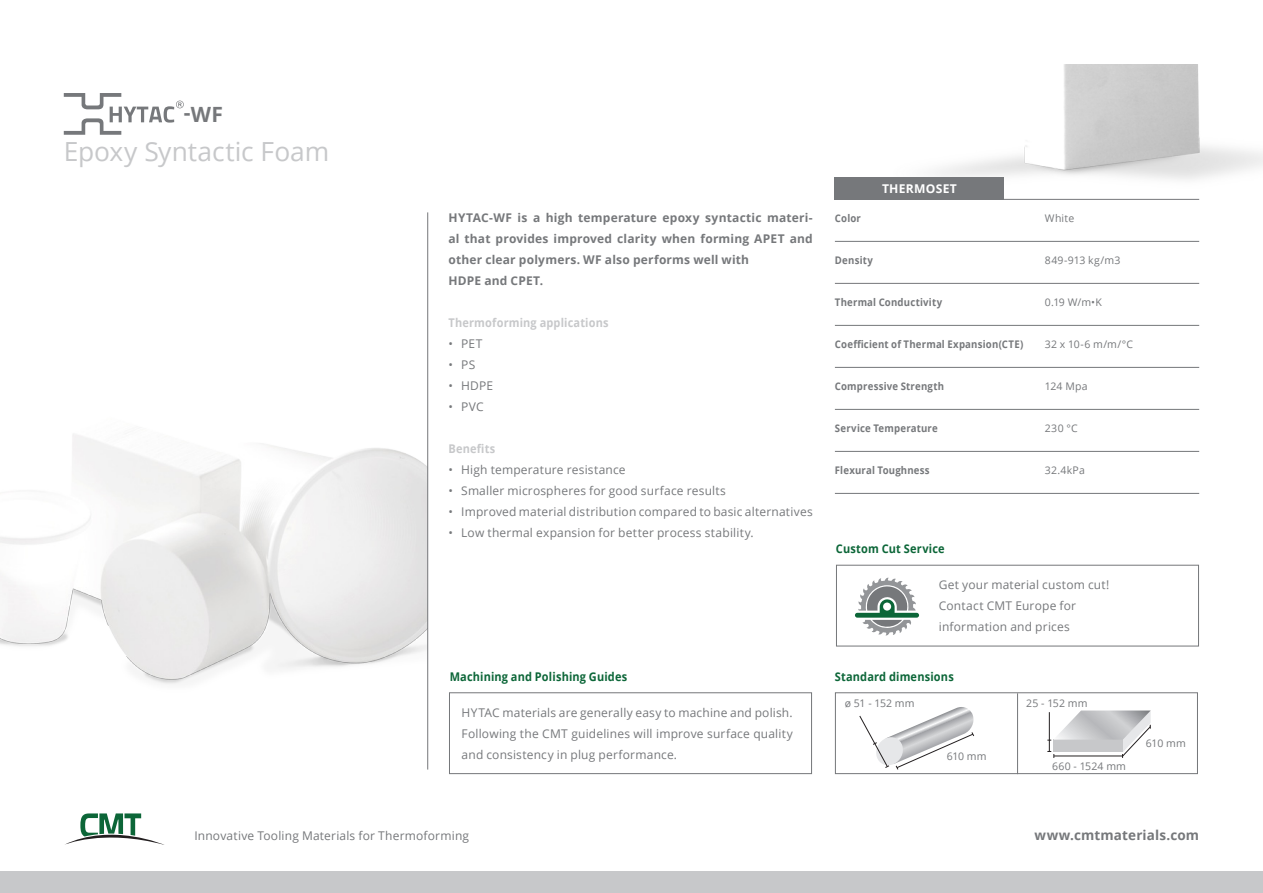
<style>
.page{position:relative;width:1263px;height:893px;background:#fff}
.page>*{position:absolute;margin:0;border:0;box-sizing:border-box;transform-origin:0 0}
.t1{font:26.4px "Open Sans";color:#c7c8ca}
.t2{font:700 21px "Open Sans";color:#76787b}
.t3{font:700 13.5px "Open Sans";letter-spacing:.01em;color:#76787b}
.t4{font:700 12.15px "Open Sans";letter-spacing:.025em;color:#fff}
.t5{font:12px/21px "Open Sans";letter-spacing:.015em;color:#76787b;text-align:justify}
.t6{font:700 12px/21px "Open Sans";letter-spacing:.015em;color:#76787b;text-align:justify}
.t7{font:700 12px "Open Sans";letter-spacing:.015em;color:#0c6638;scale:.92 1}
.t8{font:700 12px "Open Sans";letter-spacing:.015em;color:#c7c8ca;scale:.92 1}
.t9{font:700 10.5px "Open Sans";letter-spacing:.02em;color:#76787b;scale:.92 1}
.t10{font:10.5px "Open Sans";letter-spacing:.02em;color:#76787b}
</style>
<div class="page">
<img style="left:0;top:434px;width:427px;height:250px">
<img style="left:935px;top:65px;width:328px;height:115px">
<div style="left:835px;top:177px;width:169px;height:23px;background:#76787b"></div>
<div style="left:0;top:872px;width:1263px;height:21px;background:#c7c8ca"></div>
<svg style="left:65px;top:813px;width:99px;height:32px"></svg>
<svg style="left:64px;top:93px;width:120px;height:42px"></svg>
<hr style="left:835px;top:199px;width:364px;height:1px;background:#76787b">
<hr style="left:835px;top:241px;width:364px;height:1px;background:#76787b">
<hr style="left:835px;top:283px;width:364px;height:1px;background:#76787b">
<hr style="left:835px;top:325px;width:364px;height:1px;background:#76787b">
<hr style="left:835px;top:367px;width:364px;height:1px;background:#76787b">
<hr style="left:835px;top:409px;width:364px;height:1px;background:#76787b">
<hr style="left:835px;top:451px;width:364px;height:1px;background:#76787b">
<hr style="left:835px;top:493px;width:364px;height:1px;background:#76787b">
<div style="left:835px;top:692px;width:363px;height:82px;border:1px solid #76787b"></div>
<svg style="left:859px;top:707px;width:116px;height:63px"></svg>
<svg style="left:1047px;top:710px;width:104px;height:48px"></svg>
<div style="left:836px;top:565px;width:363px;height:82px;border:1px solid #76787b"></div>
<div style="left:449px;top:692px;width:363px;height:82px;border:1px solid #76787b"></div>
<svg style="left:855px;top:578px;width:64px;height:57px"></svg>
<hr style="left:1017px;top:693px;width:1px;height:81px;background:#76787b">
<hr style="left:427px;top:212px;width:1px;height:557px;background:#76787b">
<p class="t2" style="left:184px;top:99px;width:41px">-WF</p>
<p class="t1" style="left:64px;top:133px;width:267px">Epoxy Syntactic Foam</p>
<p class="t6" style="left:448px;top:206px;width:366px">HYTAC-WF is a high temperature epoxy syntactic materi&shy;al that provides improved clarity when forming APET and other clear polymers. WF also performs well with</p>
<p class="t6" style="left:448px;top:269px;width:96px">HDPE and CPET.</p>
<p class="t8" style="left:448px;top:314px;width:176px">Thermoforming applications</p>
<p class="t5" style="left:448px;top:332px;width:35px">• PET</p>
<p class="t5" style="left:448px;top:353px;width:28px">• PS</p>
<p class="t5" style="left:448px;top:374px;width:46px">• HDPE</p>
<p class="t5" style="left:448px;top:395px;width:37px">• PVC</p>
<p class="t8" style="left:448px;top:440px;width:52px">Benefits</p>
<p class="t5" style="left:448px;top:458px;width:179px">• High temperature resistance</p>
<p class="t5" style="left:448px;top:479px;width:279px">• Smaller microspheres for good surface results</p>
<p class="t5" style="left:448px;top:500px;width:366px">• Improved material distribution compared to basic alternatives</p>
<p class="t5" style="left:448px;top:521px;width:307px">• Low thermal expansion for better process stability.</p>
<p class="t4" style="left:882px;top:180px;width:76px">THERMOSET</p>
<p class="t9" style="left:835px;top:211px;width:30px">Color</p>
<p class="t10" style="left:1045px;top:211px;width:31px">White</p>
<p class="t9" style="left:835px;top:253px;width:43px">Density</p>
<p class="t10" style="left:1045px;top:253px;width:77px">849-913 kg/m3</p>
<p class="t9" style="left:835px;top:295px;width:118px">Thermal Conductivity</p>
<p class="t10" style="left:1045px;top:295px;width:59px">0.19 W/m•K</p>
<p class="t9" style="left:835px;top:337px;width:206px">Coefficient of Thermal Expansion(CTE)</p>
<p class="t10" style="left:1045px;top:337px;width:90px">32 x 10-6 m/m/°C</p>
<p class="t9" style="left:835px;top:379px;width:120px">Compressive Strength</p>
<p class="t10" style="left:1045px;top:379px;width:44px">124 Mpa</p>
<p class="t9" style="left:835px;top:421px;width:113px">Service Temperature</p>
<p class="t10" style="left:1045px;top:421px;width:34px">230 °C</p>
<p class="t9" style="left:835px;top:463px;width:105px">Flexural Toughness</p>
<p class="t10" style="left:1045px;top:463px;width:41px">32.4kPa</p>
<p class="t7" style="left:836px;top:540px;width:120px">Custom Cut Service</p>
<p class="t5" style="left:939px;top:574px;width:172px">Get your material custom cut!</p>
<p class="t5" style="left:939px;top:595px;width:139px">Contact CMT Europe for</p>
<p class="t5" style="left:939px;top:616px;width:132px">information and prices</p>
<p class="t7" style="left:450px;top:668px;width:195px">Machining and Polishing Guides</p>
<p class="t7" style="left:835px;top:668px;width:131px">Standard dimensions</p>
<p class="t5" style="left:462px;top:701px;width:333px">HYTAC materials are generally easy to machine and polish.<br>Following the CMT guidelines will improve surface quality and consistency in plug performance.</p>
<p class="t10" style="left:845px;top:696px;width:71px">ø 51 - 152 mm</p>
<p class="t10" style="left:947px;top:749px;width:41px">610 mm</p>
<p class="t10" style="left:1026px;top:696px;width:63px">25 - 152 mm</p>
<p class="t10" style="left:1052px;top:759px;width:75px">660 - 1524 mm</p>
<p class="t10" style="left:1146px;top:736px;width:41px">610 mm</p>
<p class="t5" style="left:194px;top:824px;width:276px">Innovative Tooling Materials for Thermoforming</p>
<p class="t3" style="left:1034px;top:825px;width:166px">www.cmtmaterials.com</p>
</div>
